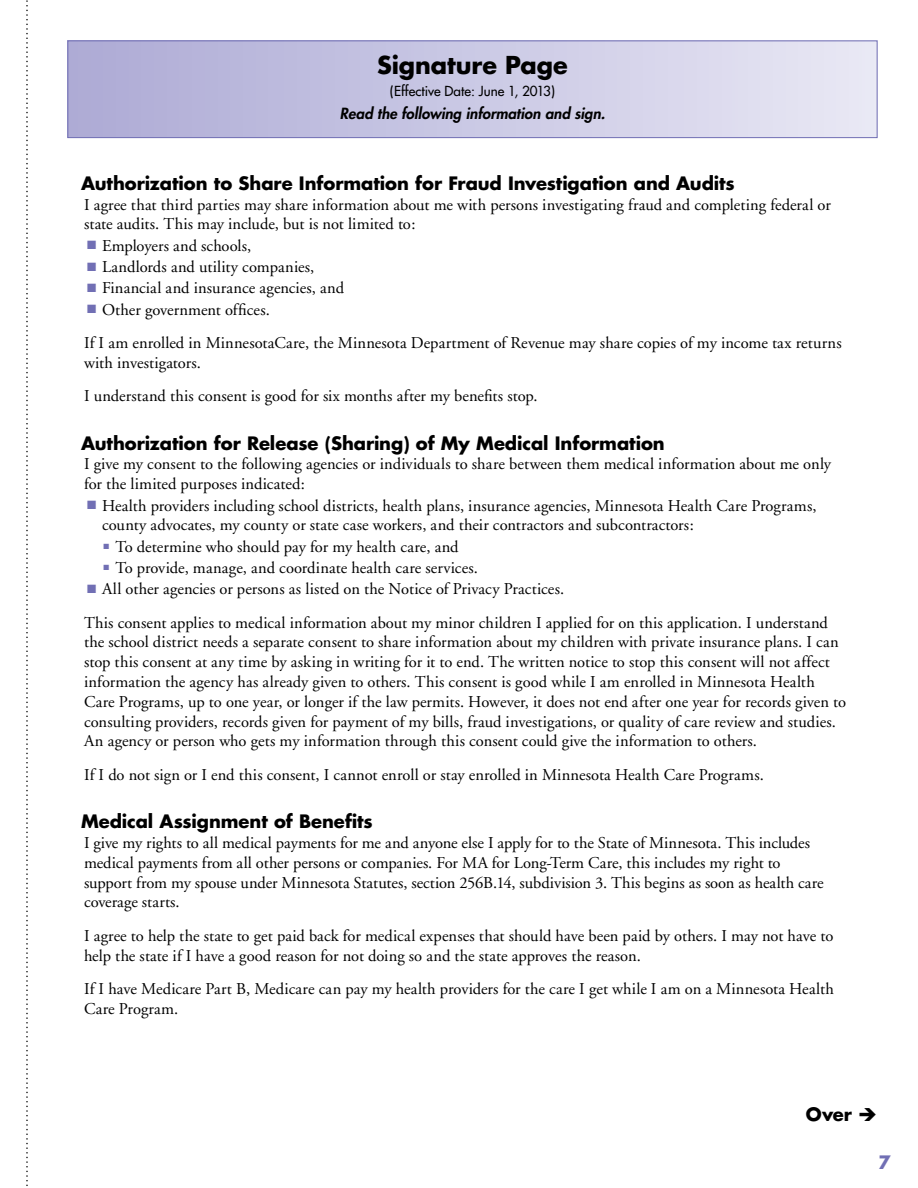
<style>
.page{position:relative;width:918px;height:1188px;background:#fff}
.page>*{position:absolute;margin:0;border:0;box-sizing:border-box;transform-origin:0 0}
.t1{font:700 24px "Futura";letter-spacing:-.005em;color:#000}
.t2{font:700 18px "Futura";letter-spacing:-.005em;color:#000}
.t3{font:700 18px "Futura";color:#716fb4}
.Text{font:16.5px/19.8px "Adobe Garamond";color:#000}
.Text_before_bullets{font:16.5px/19.8px "Adobe Garamond";letter-spacing:.005em;color:#000}
.t4{font:italic 800 15px "Futura";letter-spacing:.005em;color:#000}
.t5{font:13.5px "Futura";color:#000}
.s1{color:#716fb4}
</style>
<div class="page">
<svg style="left:26px;top:0;width:2px;height:1186px"></svg>
<div style="left:68px;top:41px;width:809px;height:97px;background:linear-gradient(to right,#adaad5,#e9e8f5)"></div>
<div style="left:68px;top:40px;width:810px;height:98px;border:1px solid #716fb4"></div>
<h1 class="t1" style="left:377px;top:49px;width:192px">Signature Page</h1>
<h1 class="t5" style="left:390px;top:83px;width:167px">(Effective Date: June 1, 2013)</h1>
<h1 class="t4" style="left:340px;top:104px;width:267px">Read the following information and sign.</h1>
<h2 class="t2" style="left:81px;top:171px;width:655px">Authorization to Share Information for Fraud Investigation and Audits</h2>
<p class="Text_before_bullets" style="left:84px;top:195px;width:748px">I agree that third parties may share information about me with persons investigating fraud and completing federal or state audits. This may include, but is not limited to:</p>
<p class="Text" style="left:87px;top:236px;width:166px"><span class="s1">■</span> Employers and schools,</p>
<p class="Text" style="left:87px;top:257px;width:229px"><span class="s1">■</span> Landlords and utility companies,</p>
<p class="Text" style="left:87px;top:279px;width:259px"><span class="s1">■</span> Financial and insurance agencies, and</p>
<p class="Text" style="left:87px;top:300px;width:184px"><span class="s1">■</span> Other government offices.</p>
<p class="Text" style="left:84px;top:333px;width:759px">If I am enrolled in MinnesotaCare, the Minnesota Department of Revenue may share copies of my income tax returns with investigators.</p>
<p class="Text" style="left:84px;top:386px;width:455px">I understand this consent is good for six months after my benefits stop.</p>
<h2 class="t2" style="left:81px;top:431px;width:585px">Authorization for Release (Sharing) of My Medical Information</h2>
<p class="Text_before_bullets" style="left:84px;top:455px;width:749px">I give my consent to the following agencies or individuals to share between them medical information about me only for the limited purposes indicated:</p>
<p class="Text" style="left:102px;top:496px;width:716px;text-indent:-15px"><span class="s1">■</span> Health providers including school districts, health plans, insurance agencies, Minnesota Health Care Programs, county advocates, my county or state case workers, and their contractors and subcontractors:</p>
<p class="Text" style="left:104px;top:537px;width:357px"><sup>■</sup> To determine who should pay for my health care, and</p>
<p class="Text" style="left:104px;top:558px;width:376px"><sup>■</sup> To provide, manage, and coordinate health care services.</p>
<p class="Text" style="left:87px;top:580px;width:479px"><span class="s1">■</span> All other agencies or persons as listed on the Notice of Privacy Practices.</p>
<p class="Text" style="left:84px;top:613px;width:764px">This consent applies to medical information about my minor children I applied for on this application. I understand the school district needs a separate consent to share information about my children with private insurance plans. I can stop this consent at any time by asking in writing for it to end. The written notice to stop this consent will not affect information the agency has already given to others. This consent is good while I am enrolled in Minnesota Health Care Programs, up to one year, or longer if the law permits. However, it does not end after one year for records given to consulting providers, records given for payment of my bills, fraud investigations, or quality of care review and studies.<br>An agency or person who gets my information through this consent could give the information to others.</p>
<p class="Text" style="left:84px;top:765px;width:681px">If I do not sign or I end this consent, I cannot enroll or stay enrolled in Minnesota Health Care Programs.</p>
<h2 class="t2" style="left:81px;top:810px;width:293px">Medical Assignment of Benefits</h2>
<p class="Text" style="left:84px;top:833px;width:741px">I give my rights to all medical payments for me and anyone else I apply for to the State of Minnesota. This includes medical payments from all other persons or companies. For MA for Long-Term Care, this includes my right to support from my spouse under Minnesota Statutes, section 256B.14, subdivision 3. This begins as soon as health care coverage starts.</p>
<p class="Text" style="left:84px;top:926px;width:751px">I agree to help the state to get paid back for medical expenses that should have been paid by others. I may not have to help the state if I have a good reason for not doing so and the state approves the reason.</p>
<p class="Text" style="left:84px;top:979px;width:751px">If I have Medicare Part B, Medicare can pay my health providers for the care I get while I am on a Minnesota Health<br>Care Program.</p>
<p class="t2" style="left:806px;top:1102px;width:73px">Over ➔</p>
<p class="t3" style="left:879px;top:1150px;width:14px">7</p>
</div>
